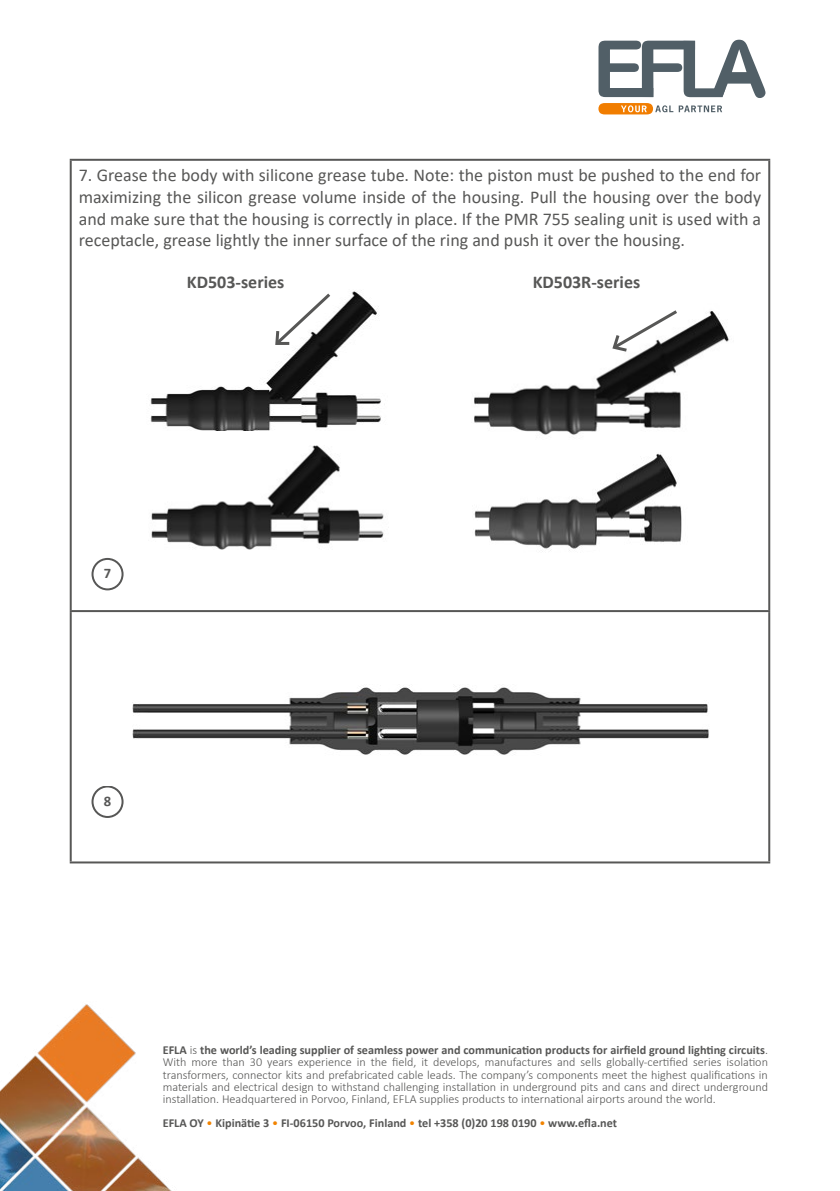
<style>
.page{position:relative;width:840px;height:1191px;background:#fff}
.page>*{position:absolute;margin:0;border:0;box-sizing:border-box;transform-origin:0 0}
.t1{font:18px/21.6px "Calibri";color:#575756;text-align:justify}
.t2{font:700 18px "Calibri";color:#575756}
.t3{font:700 14.6px "Calibri";color:#575756}
.t4{font:300 12.2px/12.2px "Calibri";color:#575756;text-align:justify}
.t5{font:700 12.2px "Calibri";color:#575756}
.s1{font-weight:700}
.s2{font-weight:400;color:#f18300}
</style>
<div class="page">
<svg style="left:598px;top:40px;width:167px;height:74px"></svg>
<img style="left:0;top:1004px;width:172px;height:187px">
<hr style="left:70px;top:159px;width:699px;height:2px;background:#575756">
<hr style="left:70px;top:161px;width:2px;height:449px;background:#575756">
<hr style="left:767px;top:161px;width:2px;height:449px;background:#575756">
<hr style="left:70px;top:610px;width:699px;height:2px;background:#575756">
<hr style="left:70px;top:612px;width:2px;height:249px;background:#575756">
<hr style="left:767px;top:612px;width:2px;height:249px;background:#575756">
<hr style="left:70px;top:861px;width:699px;height:2px;background:#575756">
<img style="left:150px;top:291px;width:231px;height:140px">
<img style="left:474px;top:453px;width:208px;height:99px">
<img style="left:474px;top:311px;width:256px;height:124px">
<img style="left:151px;top:445px;width:233px;height:105px">
<div style="left:91px;top:558px;width:32px;height:32px;border:2px solid #575756;border-radius:50%"></div>
<svg style="left:272px;top:291px;width:61px;height:57px"></svg>
<svg style="left:610px;top:310px;width:70px;height:44px"></svg>
<div style="left:91px;top:785px;width:32px;height:33px;border:2px solid #575756;border-radius:50%"></div>
<img style="left:132px;top:687px;width:577px;height:68px">
<p class="t1" style="left:79px;top:164px;width:683px">7. Grease the body with silicone grease tube. Note: the piston must be pushed to the end for maximizing the silicon grease volume inside of the housing. Pull the housing over the body and make sure that the housing is correctly in place. If the PMR 755 sealing unit is used with a receptacle, grease lightly the inner surface of the ring and push it over the housing.</p>
<h1 class="t2" style="left:187px;top:269px;width:99px">KD503-series</h1>
<h1 class="t2" style="left:532px;top:269px;width:109px">KD503R-series</h1>
<p class="t3" style="left:104px;top:563px;width:9px">7</p>
<p class="t3" style="left:104px;top:790px;width:9px">8</p>
<p class="t4" style="left:163px;top:1043px;width:606px"><span class="s1">EFLA</span> is <span class="s1">the world’s leading supplier of seamless power and communication products for airfield ground lighting circuits</span>.<br>With more than 30 years experience in the field, it develops, manufactures and sells globally-certified series isolation transformers, connector kits and prefabricated cable leads. The company’s components meet the highest qualifications in materials and electrical design to withstand challenging installation in underground pits and cans and direct underground installation. Headquartered in Porvoo, Finland, EFLA supplies products to international airports around the world.</p>
<p class="t5" style="left:163px;top:1114px;width:455px">EFLA OY <span class="s2">•</span> Kipinätie 3 <span class="s2">•</span> FI-06150 Porvoo, Finland <span class="s2">•</span> tel +358 (0)20 198 0190 <span class="s2">•</span> www.efla.net</p>
</div>
